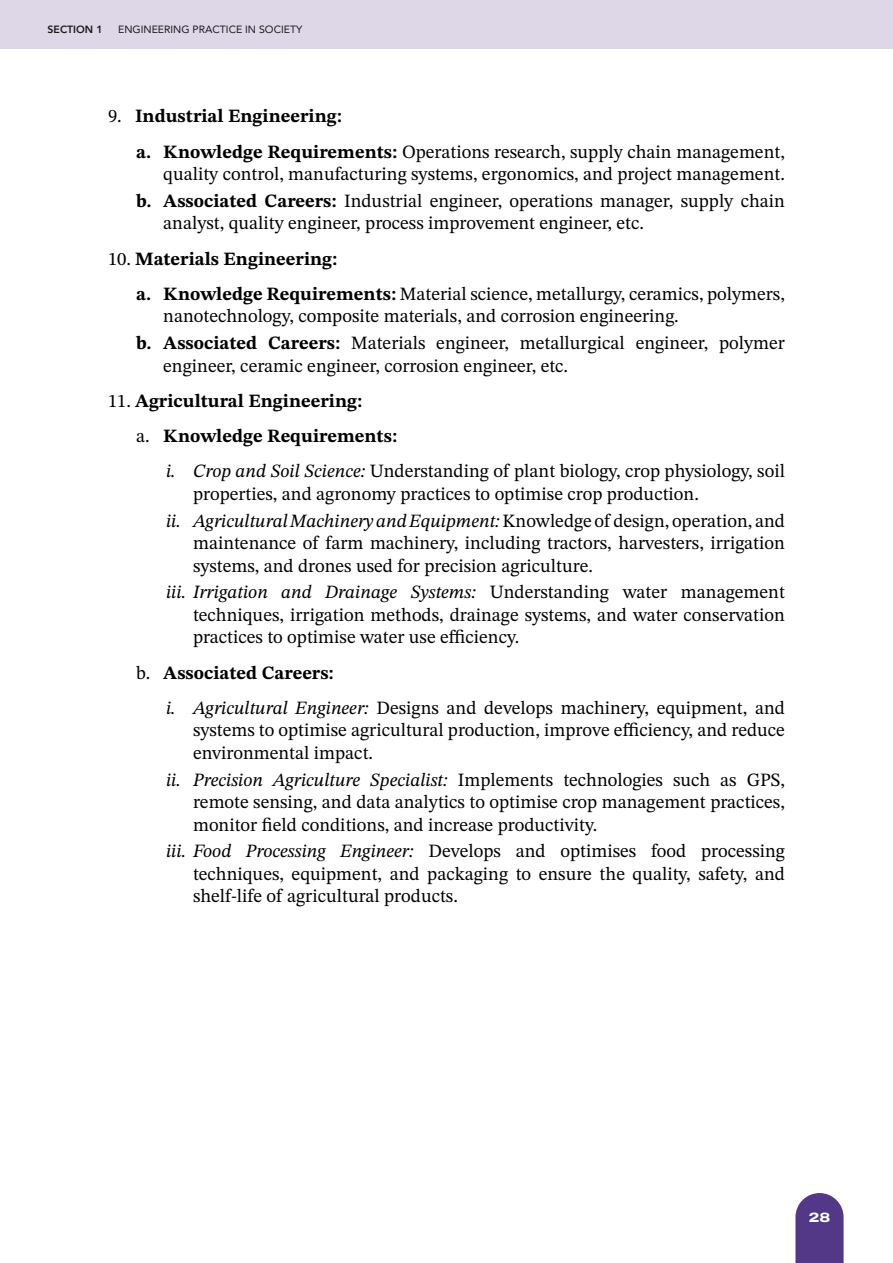
<style>
.page{position:relative;width:893px;height:1263px;background:#fff}
.page>*{position:absolute;margin:0;border:0;box-sizing:border-box;transform-origin:0 0}
.t1{font:18.75px/22.5px "STIX Two Text";color:#000}
.t2{font:700 18.75px/35.2px "STIX Two Text";color:#000}
.t3{font:800 13.5px "Archivo Expanded";color:#fff}
.t4{font:10.5px "Avenir";color:#1a1a1a}
.t5{font:800 10.5px "Avenir";color:#1a1a1a}
.s1{font-weight:400}
.s2{font-weight:700}
.s3{font-style:italic}
</style>
<div class="page">
<div style="left:0;top:0;width:893px;height:49px;background:#ddd7e7"></div>
<svg style="left:795px;top:1193px;width:49px;height:70px;background:#624a92"></svg>
<p class="t5" style="left:48px;top:21px;width:57px">SECTION 1</p>
<p class="t4" style="left:118px;top:21px;width:186px">ENGINEERING PRACTICE IN SOCIETY</p>
<p class="t2" style="left:136px;top:99px;width:650px;text-indent:-28px"><span class="s1">9.</span> Industrial Engineering:<br>a. Knowledge Requirements: <span class="s1">Operations research, supply chain management,</span></p>
<p class="t1" style="left:136px;top:160px;width:650px;line-height:26.7px;text-align:right">quality control, manufacturing systems, ergonomics, and project management.<br><span class="s2">b. Associated Careers:</span> Industrial engineer, operations manager, supply chain</p>
<p class="t1" style="left:163px;top:212px;width:482px">analyst, quality engineer, process improvement engineer, etc.</p>
<p class="t1" style="left:136px;top:241px;width:650px;line-height:35.2px;text-indent:-28px">10. <span class="s2">Materials Engineering:<br>a. Knowledge Requirements:</span> Material science, metallurgy, ceramics, polymers,</p>
<p class="t1" style="left:136px;top:303px;width:650px;line-height:26.7px;text-indent:27px">nanotechnology, composite materials, and corrosion engineering.<br><span class="s2">b. Associated Careers:</span> Materials engineer, metallurgical engineer, polymer</p>
<p class="t1" style="left:163px;top:354px;width:406px">engineer, ceramic engineer, corrosion engineer, etc.</p>
<p class="t2" style="left:108px;top:383px;width:256px"><span class="s1">11.</span> Agricultural Engineering:</p>
<p class="t2" style="left:136px;top:419px;width:262px"><span class="s1">a.</span> Knowledge Requirements:</p>
<p class="t1" style="left:166px;top:460px;width:620px"><span class="s3">i. Crop and Soil Science:</span> Understanding of plant biology, crop physiology, soil</p>
<p class="t1" style="left:166px;top:480px;width:620px;line-height:26.7px;text-indent:27px">properties, and agronomy practices to optimise crop production.<br><span class="s3">ii. Agricultural Machinery and Equipment:</span> Knowledge of design, operation, and</p>
<p class="t1" style="left:193px;top:531px;width:593px">maintenance of farm machinery, including tractors, harvesters, irrigation systems, and drones used for precision agriculture.</p>
<p class="t1" style="left:193px;top:581px;width:593px;text-align:justify;text-indent:-27px"><span class="s3">iii. Irrigation and Drainage Systems:</span> Understanding water management techniques, irrigation methods, drainage systems, and water conservation practices to optimise water use efficiency.</p>
<p class="t1" style="left:166px;top:655px;width:620px;line-height:35.2px;text-indent:-30px">b. <span class="s2">Associated Careers:<br></span><span class="s3">i. Agricultural Engineer:</span> Designs and develops machinery, equipment, and</p>
<p class="t1" style="left:193px;top:719px;width:593px">systems to optimise agricultural production, improve efficiency, and reduce environmental impact.</p>
<p class="t1" style="left:193px;top:768px;width:593px;text-align:justify;text-indent:-27px"><span class="s3">ii. Precision Agriculture Specialist:</span> Implements technologies such as GPS, remote sensing, and data analytics to optimise crop management practices, monitor field conditions, and increase productivity.</p>
<p class="t1" style="left:193px;top:840px;width:593px;text-align:justify;text-indent:-27px"><span class="s3">iii. Food Processing Engineer:</span> Develops and optimises food processing techniques, equipment, and packaging to ensure the quality, safety, and shelf-life of agricultural products.</p>
<p class="t3" style="left:809px;top:1207px;width:23px">28</p>
</div>
